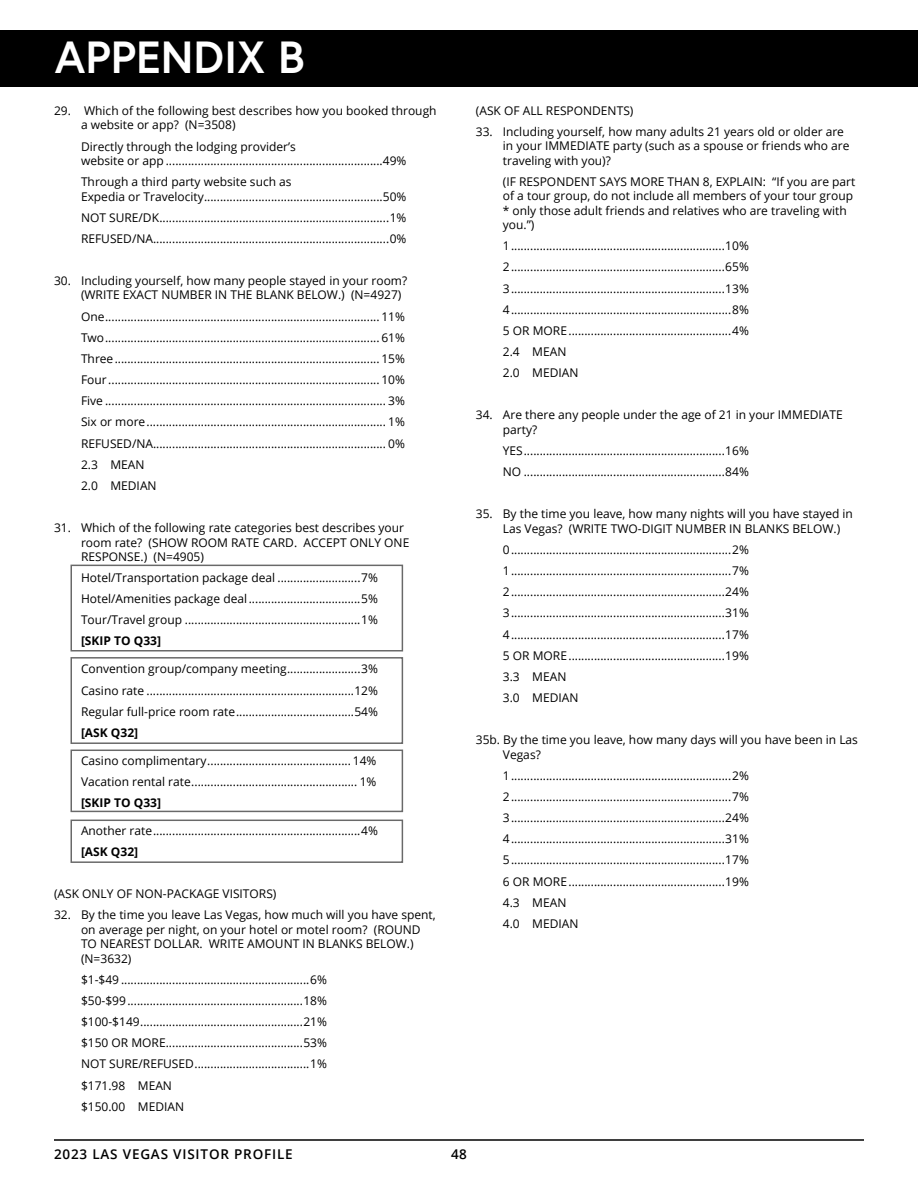
<style>
.page{position:relative;width:918px;height:1188px;background:#fff}
.page>*{position:absolute;margin:0;border:0;box-sizing:border-box;transform-origin:0 0}
.t1{font:700 45px "Europa";color:#fff}
.t2{font:600 13.5px "Open Sans";letter-spacing:.06em;color:#000}
.t3{font:12px/21.1px "Open Sans";color:#000}
.t4{font:700 12px "Open Sans";color:#000}
</style>
<div class="page">
<hr style="left:54px;top:1139px;width:810px;height:2px;background:#000">
<div style="left:0;top:30px;width:918px;height:56px;background:#000"></div>
<h1 class="t1" style="left:55px;top:27px;width:251px">APPENDIX B</h1>
<p class="t3" style="left:81px;top:103px;width:357px;line-height:14.4px;text-indent:-27px">29. Which of the following best describes how you booked through a website or app? (N=3508)</p>
<p class="t3" style="left:81px;top:139px;width:327px;line-height:14.4px">Directly through the lodging provider’s<br>website or app ....................................................................49%</p>
<p class="t3" style="left:81px;top:174px;width:327px;line-height:14.4px">Through a third party website such as<br>Expedia or Travelocity........................................................50%</p>
<p class="t3" style="left:81px;top:206px;width:327px">NOT SURE/DK........................................................................1%<br>REFUSED/NA..........................................................................0%</p>
<p class="t3" style="left:81px;top:273px;width:328px;line-height:14.4px;text-indent:-27px">30. Including yourself, how many people stayed in your room? (WRITE EXACT NUMBER IN THE BLANK BELOW.) (N=4927)</p>
<p class="t3" style="left:81px;top:305px;width:325px">One...................................................................................... 11% Two...................................................................................... 61% Three................................................................................... 15% Four ..................................................................................... 10% Five ........................................................................................ 3% Six or more........................................................................... 1% REFUSED/NA......................................................................... 0% 2.3 MEAN<br>2.0 MEDIAN</p>
<p class="t3" style="left:81px;top:520px;width:330px;line-height:14.4px;text-indent:-27px">31. Which of the following rate categories best describes your room rate? (SHOW ROOM RATE CARD. ACCEPT ONLY ONE<br>RESPONSE.) (N=4905)</p>
<p class="t3" style="left:81px;top:567px;width:298px;text-align:justify">Hotel/Transportation package deal ..........................7% Hotel/Amenities package deal ...................................5% Tour/Travel group .......................................................1%</p>
<p class="t4" style="left:81px;top:633px;width:82px">[SKIP TO Q33]</p>
<p class="t3" style="left:81px;top:658px;width:299px;text-align:justify">Convention group/company meeting.......................3% Casino rate .................................................................12% Regular full-price room rate.....................................54%</p>
<p class="t4" style="left:81px;top:724px;width:59px">[ASK Q32]</p>
<p class="t3" style="left:81px;top:749px;width:297px">Casino complimentary............................................. 14%<br>Vacation rental rate.................................................... 1%</p>
<p class="t4" style="left:81px;top:794px;width:82px">[SKIP TO Q33]</p>
<p class="t3" style="left:81px;top:820px;width:298px">Another rate.................................................................4%</p>
<p class="t4" style="left:81px;top:843px;width:59px">[ASK Q32]</p>
<p class="t3" style="left:54px;top:883px;width:224px">(ASK ONLY OF NON-PACKAGE VISITORS)</p>
<p class="t3" style="left:81px;top:908px;width:356px;line-height:14.4px;text-indent:-27px">32. By the time you leave Las Vegas, how much will you have spent, on average per night, on your hotel or motel room? (ROUND TO NEAREST DOLLAR. WRITE AMOUNT IN BLANKS BELOW.) (N=3632)</p>
<p class="t3" style="left:81px;top:969px;width:248px">$1-$49 ...........................................................6% $50-$99.......................................................18% $100-$149...................................................21% $150 OR MORE...........................................53% NOT SURE/REFUSED....................................1% $171.98 MEAN<br>$150.00 MEDIAN</p>
<p class="t3" style="left:476px;top:100px;width:159px">(ASK OF ALL RESPONDENTS)</p>
<p class="t3" style="left:503px;top:124px;width:348px;line-height:14.4px;text-indent:-27px">33. Including yourself, how many adults 21 years old or older are in your IMMEDIATE party (such as a spouse or friends who are traveling with you)?</p>
<p class="t3" style="left:503px;top:174px;width:354px;line-height:14.4px">(IF RESPONDENT SAYS MORE THAN 8, EXPLAIN: “If you are part of a tour group, do not include all members of your tour group * only those adult friends and relatives who are traveling with you.”)</p>
<p class="t3" style="left:503px;top:235px;width:248px">1...................................................................10% 2...................................................................65% 3...................................................................13% 4.....................................................................8% 5 OR MORE...................................................4% 2.4 MEAN<br>2.0 MEDIAN</p>
<p class="t3" style="left:503px;top:408px;width:341px;line-height:14.4px;text-indent:-27px">34. Are there any people under the age of 21 in your IMMEDIATE party?</p>
<p class="t3" style="left:503px;top:440px;width:248px">YES...............................................................16%<br>NO ...............................................................84%</p>
<p class="t3" style="left:503px;top:507px;width:352px;line-height:14.4px;text-indent:-27px">35. By the time you leave, how many nights will you have stayed in<br>Las Vegas? (WRITE TWO-DIGIT NUMBER IN BLANKS BELOW.)</p>
<p class="t3" style="left:503px;top:539px;width:248px">0.....................................................................2% 1.....................................................................7% 2...................................................................24% 3...................................................................31% 4...................................................................17% 5 OR MORE.................................................19% 3.3 MEAN<br>3.0 MEDIAN</p>
<p class="t3" style="left:503px;top:732px;width:357px;line-height:14.4px;text-indent:-27px">35b. By the time you leave, how many days will you have been in Las<br>Vegas?</p>
<p class="t3" style="left:503px;top:765px;width:248px">1.....................................................................2% 2.....................................................................7% 3...................................................................24% 4...................................................................31% 5...................................................................17% 6 OR MORE.................................................19% 4.3 MEAN<br>4.0 MEDIAN</p>
<p class="t2" style="left:54px;top:1145px;width:240px">2023 LAS VEGAS VISITOR PROFILE</p>
<p class="t2" style="left:451px;top:1145px;width:17px">48</p>
</div>
